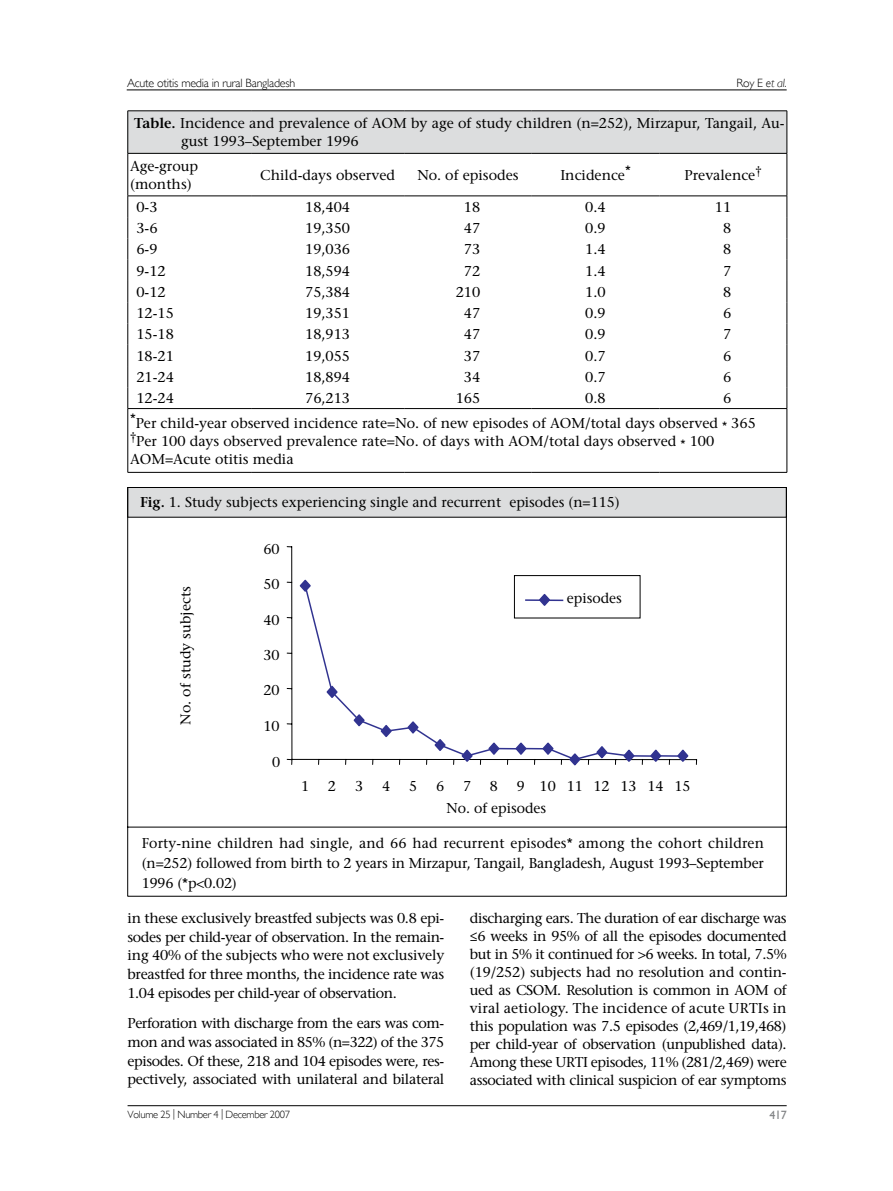
<style>
.page{position:relative;width:893px;height:1191px;background:#fff}
.page>*{position:absolute;margin:0;border:0;box-sizing:border-box;transform-origin:0 0}
.t1{font:500 14.25px/18px "Stone Serif Std";color:#000}
.t2{font:500 14.1px "Stone Serif Std";color:#000}
.t3{font:300 12px "Gill Sans";letter-spacing:-.02em;color:#000}
.t4{font:italic 300 12px "Gill Sans";color:#000}
.t5{font:12px "Gill Sans";color:#808284}
.t6{font:300 10.5px "Gill Sans";letter-spacing:-.03em;color:#000}
.s1{font-style:normal}
.s2{font-weight:600}
</style>
<div class="page">
<hr style="left:127px;top:90px;width:660px;height:1px;background:#000">
<hr style="left:128px;top:1105px;width:659px;height:1px;background:#000">
<div style="left:128px;top:111px;width:659px;height:42px;background:#dcddde"></div>
<hr style="left:128px;top:111px;width:123px;height:1px;background:#000">
<hr style="left:128px;top:111px;width:1px;height:42px;background:#000">
<hr style="left:251px;top:111px;width:153px;height:1px;background:#000">
<hr style="left:404px;top:111px;width:128px;height:1px;background:#000">
<hr style="left:532px;top:111px;width:127px;height:1px;background:#000">
<hr style="left:659px;top:111px;width:128px;height:1px;background:#000">
<hr style="left:787px;top:111px;width:1px;height:42px;background:#000">
<hr style="left:128px;top:153px;width:123px;height:1px;background:#000">
<hr style="left:128px;top:154px;width:1px;height:42px;background:#000">
<hr style="left:251px;top:153px;width:153px;height:1px;background:#000">
<hr style="left:404px;top:153px;width:128px;height:1px;background:#000">
<hr style="left:532px;top:153px;width:127px;height:1px;background:#000">
<hr style="left:659px;top:153px;width:128px;height:1px;background:#000">
<hr style="left:787px;top:154px;width:1px;height:42px;background:#000">
<hr style="left:128px;top:196px;width:123px;height:1px;background:#000">
<hr style="left:251px;top:196px;width:153px;height:1px;background:#000">
<hr style="left:404px;top:196px;width:128px;height:1px;background:#000">
<hr style="left:532px;top:196px;width:127px;height:1px;background:#000">
<hr style="left:659px;top:196px;width:128px;height:1px;background:#000">
<svg style="left:128px;top:196px;width:1px;height:212px"></svg>
<svg style="left:787px;top:196px;width:1px;height:212px"></svg>
<hr style="left:128px;top:408px;width:123px;height:1px;background:#000">
<hr style="left:128px;top:409px;width:1px;height:63px;background:#000">
<hr style="left:251px;top:408px;width:153px;height:1px;background:#000">
<hr style="left:404px;top:408px;width:128px;height:1px;background:#000">
<hr style="left:532px;top:408px;width:127px;height:1px;background:#000">
<hr style="left:659px;top:408px;width:128px;height:1px;background:#000">
<hr style="left:787px;top:409px;width:1px;height:63px;background:#000">
<hr style="left:128px;top:472px;width:123px;height:1px;background:#000">
<hr style="left:251px;top:472px;width:153px;height:1px;background:#000">
<hr style="left:404px;top:472px;width:128px;height:1px;background:#000">
<hr style="left:532px;top:472px;width:127px;height:1px;background:#000">
<hr style="left:659px;top:472px;width:128px;height:1px;background:#000">
<svg style="left:128px;top:487px;width:659px;height:409px"></svg>
<p class="t3" style="left:127px;top:76px;width:170px">Acute otitis media in rural Bangladesh</p>
<p class="t4" style="left:736px;top:77px;width:52px"><span class="s1">Roy E</span> et al.</p>
<p class="t1" style="left:181px;top:114px;width:605px;text-indent:-47px"><span class="s2">Table.</span> Incidence and prevalence of AOM by age of study children (n=252), Mirzapur, Tangail, Au&shy;gust 1993–September 1996</p>
<p class="t1" style="left:130px;top:157px;width:70px">Age-group (months)</p>
<p class="t1" style="left:260px;top:166px;width:136px">Child-days observed</p>
<p class="t1" style="left:417px;top:166px;width:103px">No. of episodes</p>
<p class="t1" style="left:560px;top:166px;width:72px">Incidence<sup>*</sup></p>
<p class="t1" style="left:685px;top:166px;width:78px">Prevalence<sup>†</sup></p>
<p class="t1" style="left:136px;top:198px;width:23px">0-3</p>
<p class="t1" style="left:305px;top:198px;width:46px">18,404</p>
<p class="t1" style="left:464px;top:198px;width:18px">18</p>
<p class="t1" style="left:585px;top:198px;width:22px">0.4</p>
<p class="t1" style="left:715px;top:198px;width:18px">11</p>
<p class="t1" style="left:136px;top:219px;width:23px">3-6</p>
<p class="t1" style="left:305px;top:219px;width:46px">19,350</p>
<p class="t1" style="left:464px;top:219px;width:18px">47</p>
<p class="t1" style="left:585px;top:219px;width:22px">0.9</p>
<p class="t1" style="left:723px;top:219px;width:10px">8</p>
<p class="t1" style="left:136px;top:240px;width:23px">6-9</p>
<p class="t1" style="left:305px;top:240px;width:46px">19,036</p>
<p class="t1" style="left:464px;top:240px;width:18px">73</p>
<p class="t1" style="left:585px;top:240px;width:22px">1.4</p>
<p class="t1" style="left:723px;top:240px;width:10px">8</p>
<p class="t1" style="left:136px;top:262px;width:31px">9-12</p>
<p class="t1" style="left:305px;top:262px;width:46px">18,594</p>
<p class="t1" style="left:464px;top:262px;width:18px">72</p>
<p class="t1" style="left:585px;top:262px;width:22px">1.4</p>
<p class="t1" style="left:723px;top:262px;width:10px">7</p>
<p class="t1" style="left:136px;top:283px;width:31px">0-12</p>
<p class="t1" style="left:305px;top:283px;width:46px">75,384</p>
<p class="t1" style="left:456px;top:283px;width:26px">210</p>
<p class="t1" style="left:585px;top:283px;width:22px">1.0</p>
<p class="t1" style="left:723px;top:283px;width:10px">8</p>
<p class="t1" style="left:136px;top:304px;width:39px">12-15</p>
<p class="t1" style="left:305px;top:304px;width:46px">19,351</p>
<p class="t1" style="left:464px;top:304px;width:18px">47</p>
<p class="t1" style="left:585px;top:304px;width:22px">0.9</p>
<p class="t1" style="left:723px;top:304px;width:10px">6</p>
<p class="t1" style="left:136px;top:325px;width:39px">15-18</p>
<p class="t1" style="left:305px;top:325px;width:46px">18,913</p>
<p class="t1" style="left:464px;top:325px;width:18px">47</p>
<p class="t1" style="left:585px;top:325px;width:22px">0.9</p>
<p class="t1" style="left:723px;top:325px;width:10px">7</p>
<p class="t1" style="left:136px;top:347px;width:39px">18-21</p>
<p class="t1" style="left:305px;top:347px;width:46px">19,055</p>
<p class="t1" style="left:464px;top:347px;width:18px">37</p>
<p class="t1" style="left:585px;top:347px;width:22px">0.7</p>
<p class="t1" style="left:723px;top:347px;width:10px">6</p>
<p class="t1" style="left:136px;top:368px;width:39px">21-24</p>
<p class="t1" style="left:305px;top:368px;width:46px">18,894</p>
<p class="t1" style="left:464px;top:368px;width:18px">34</p>
<p class="t1" style="left:585px;top:368px;width:22px">0.7</p>
<p class="t1" style="left:723px;top:368px;width:10px">6</p>
<p class="t1" style="left:136px;top:389px;width:39px">12-24</p>
<p class="t1" style="left:305px;top:389px;width:46px">76,213</p>
<p class="t1" style="left:456px;top:389px;width:26px">165</p>
<p class="t1" style="left:585px;top:389px;width:22px">0.8</p>
<p class="t1" style="left:130px;top:386px;width:627px;line-height:24.5px;text-indent:593px">6 <sup>*</sup>Per child-year observed incidence rate=No. of new episodes of AOM/total days observed <sub>*</sub> 365</p>
<p class="t1" style="left:130px;top:432px;width:586px"><sup>†</sup>Per 100 days observed prevalence rate=No. of days with AOM/total days observed <sub>*</sub> 100<br>AOM=Acute otitis media</p>
<p class="t1" style="left:140px;top:493px;width:481px"><span class="s2">Fig.</span> 1. Study subjects experiencing single and recurrent episodes (n=115)</p>
<p class="t1" style="left:263px;top:540px;width:18px">60</p>
<p class="t1" style="left:263px;top:575px;width:18px">50</p>
<p class="t2" style="left:177px;top:724px;width:140px;rotate:-90deg">No. of study subjects</p>
<p class="t1" style="left:567px;top:589px;width:57px">episodes</p>
<p class="t1" style="left:263px;top:611px;width:18px">40</p>
<p class="t1" style="left:263px;top:646px;width:18px">30</p>
<p class="t1" style="left:263px;top:681px;width:18px">20</p>
<p class="t1" style="left:263px;top:717px;width:18px">10</p>
<p class="t1" style="left:272px;top:752px;width:10px">0</p>
<p class="t1" style="left:301px;top:777px;width:10px">1</p>
<p class="t1" style="left:328px;top:777px;width:10px">2</p>
<p class="t1" style="left:355px;top:777px;width:10px">3</p>
<p class="t1" style="left:382px;top:777px;width:10px">4</p>
<p class="t1" style="left:409px;top:777px;width:10px">5</p>
<p class="t1" style="left:436px;top:777px;width:10px">6</p>
<p class="t1" style="left:463px;top:777px;width:10px">7</p>
<p class="t1" style="left:490px;top:777px;width:10px">8</p>
<p class="t1" style="left:446px;top:775px;width:246px;line-height:22px;text-indent:70px">9 10 11 12 13 14 15<br>No. of episodes</p>
<p class="t1" style="left:142px;top:834px;width:624px;line-height:19.5px;text-align:justify">Forty-nine children had single, and 66 had recurrent episodes* among the cohort children (n=252) followed from birth to 2 years in Mirzapur, Tangail, Bangladesh, August 1993–September 1996 (*p&lt;0.02)</p>
<p class="t1" style="left:128px;top:908px;width:318px;line-height:18.8px;text-align:justify">in these exclusively breastfed subjects was 0.8 epi&shy;sodes per child-year of observation. In the remain&shy;ing 40% of the subjects who were not exclusively breastfed for three months, the incidence rate was 1.04 episodes per child-year of observation.</p>
<p class="t1" style="left:128px;top:1014px;width:318px;line-height:18.6px;text-align:justify">Perforation with discharge from the ears was com&shy;mon and was associated in 85% (n=322) of the 375 episodes. Of these, 218 and 104 episodes were, res&shy;pectively, associated with unilateral and bilateral</p>
<p class="t1" style="left:470px;top:909px;width:318px;text-align:justify">discharging ears. The duration of ear discharge was ≤6 weeks in 95% of all the episodes documented but in 5% it continued for &gt;6 weeks. In total, 7.5% (19/252) subjects had no resolution and contin&shy;ued as CSOM. Resolution is common in AOM of viral aetiology. The incidence of acute URTIs in this population was 7.5 episodes (2,469/1,19,468) per child-year of observation (unpublished data).<br>Among these URTI episodes, 11% (281/2,469) were associated with clinical suspicion of ear symptoms</p>
<p class="t6" style="left:128px;top:1108px;width:164px">Volume 25 | Number 4 | December 2007</p>
<p class="t5" style="left:769px;top:1107px;width:19px">417</p>
</div>
